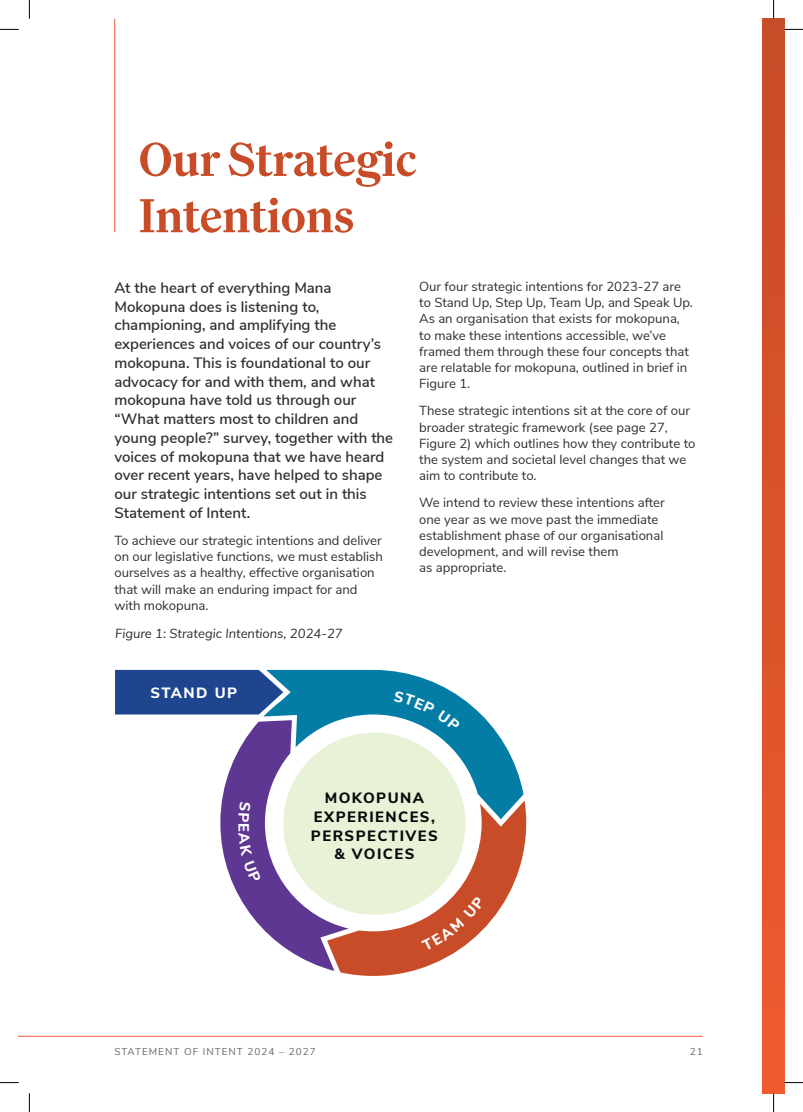
<style>
.page{position:relative;width:803px;height:1112px;background:#fff}
.page>*{position:absolute;margin:0;border:0;box-sizing:border-box;transform-origin:0 0}
.t1{font:700 50px/56.2px "Family";color:#c84c27}
.Intro{font:600 15px/18.8px "Nunito Sans";color:#312f2e}
.Intro-2{font:800 14.88px/18.6px "Nunito Sans";letter-spacing:.1em;color:#070a0a;text-align:center}
.Intro-3{font:800 14.88px "Nunito Sans";letter-spacing:.1em;color:#fff}
.Body{font:13.12px/16.2px "Nunito Sans";color:#312f2e}
.Body-2{font:italic 13.12px "Nunito Sans";color:#312f2e}
.t2{font:10px "Nunito Sans";letter-spacing:.1em;color:#6a6766}
</style>
<div class="page">
<hr style="left:29px;top:1035px;width:674px;height:1px;background:#f15a2f">
<hr style="left:114px;top:19px;width:1px;height:213px;background:#f15a2f">
<div style="left:763px;top:19px;width:21px;height:1073px;background:linear-gradient(to bottom,#c74c27,#ef5b2f)"></div>
<svg style="left:0;top:29px;width:19px;height:1px"></svg>
<svg style="left:784px;top:29px;width:19px;height:1px"></svg>
<svg style="left:0;top:1082px;width:19px;height:1px"></svg>
<svg style="left:784px;top:1081px;width:19px;height:2px"></svg>
<svg style="left:29px;top:0;width:1px;height:19px"></svg>
<svg style="left:29px;top:1093px;width:1px;height:18px"></svg>
<svg style="left:773px;top:0;width:1px;height:19px"></svg>
<svg style="left:773px;top:1092px;width:1px;height:19px"></svg>
<svg style="left:115px;top:669px;width:411px;height:306px"></svg>
<p class="t1" style="left:139px;top:131px;width:279px">Our Strategic<br>Intentions</p>
<p class="Intro" style="left:114px;top:277px;width:280px">At the heart of everything Mana Mokopuna does is listening to, championing, and amplifying the experiences and voices of our country’s mokopuna. This is foundational to our advocacy for and with them, and what mokopuna have told us through our “What matters most to children and young people?” survey, together with the voices of mokopuna that we have heard over recent years, have helped to shape our strategic intentions set out in this Statement of Intent.</p>
<p class="Body" style="left:114px;top:531px;width:270px">To achieve our strategic intentions and deliver on our legislative functions, we must establish ourselves as a healthy, effective organisation that will make an enduring impact for and with mokopuna.</p>
<p class="Body-2" style="left:115px;top:624px;width:229px">Figure 1: Strategic Intentions, 2024-27</p>
<p class="Intro-3" style="left:150px;top:682px;width:88px">STAND UP</p>
<p class="Body" style="left:419px;top:277px;width:275px">Our four strategic intentions for 2023-27 are to Stand Up, Step Up, Team Up, and Speak Up.<br>As an organisation that exists for mokopuna, to make these intentions accessible, we’ve framed them through these four concepts that are relatable for mokopuna, outlined in brief in Figure 1.</p>
<p class="Body" style="left:419px;top:402px;width:278px">These strategic intentions sit at the core of our broader strategic framework (see page 27, Figure 2) which outlines how they contribute to the system and societal level changes that we aim to contribute to.</p>
<p class="Body" style="left:419px;top:493px;width:247px">We intend to review these intentions after one year as we move past the immediate establishment phase of our organisational development, and will revise them<br>as appropriate.</p>
<p class="Intro-2" style="left:311px;top:787px;width:128px">MOKOPUNA<br>EXPERIENCES,<br>PERSPECTIVES &amp; VOICES</p>
<p class="t2" style="left:114px;top:1044px;width:203px">STATEMENT OF INTENT 2024 – 2027</p>
<p class="t2" style="left:690px;top:1044px;width:14px">21</p>
</div>
